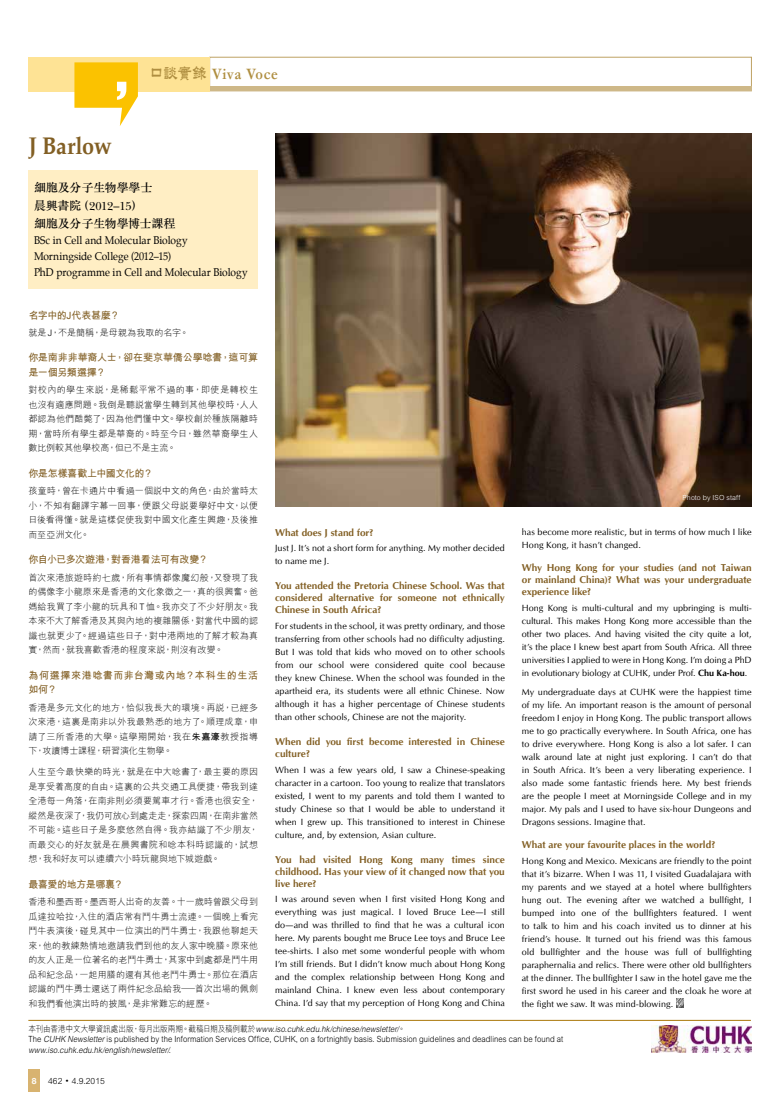
<style>
.page{position:relative;width:780px;height:1106px;background:#fff}
.page>*{position:absolute;margin:0;border:0;box-sizing:border-box;transform-origin:0 0}
.t1{font:600 60px "Lucida Fax";color:#fff}
.t2{font:700 24px "Palatino";letter-spacing:-.015em;color:#825f24;scale:.9 1}
.t3{font:700 16px "Garamond";letter-spacing:.05em;color:#af8e40;scale:.9 1}
.t4{font:500 12px/18px "M Sung HK";letter-spacing:-.02em;color:#000}
.t5{font:11px/16px "Palatino";letter-spacing:-.01em;color:#000;scale:.93 1}
.t6{font:700 10px/12px "CG Omega";color:#825f24;text-align:justify}
.t7{font:700 10px/14.5px "M Hei HK";letter-spacing:-.015em;color:#825f24}
.t8{font:700 10px/14.5px "M Hei HK";letter-spacing:.06em;color:#825f24}
.t9{font:700 10px "M Hei HK";letter-spacing:-.035em;color:#825f24}
.t10{font:9px/13px "CG Omega";letter-spacing:.01em;color:#000;text-align:justify}
.t11{font:300 9px/14.5px "M Hei HK";letter-spacing:.015em;color:#000;text-align:justify}
.t12{font:300 8.5px/10.5px "M Hei HK";letter-spacing:.01em;color:#000;scale:.9 1}
.t13{font:300 8.5px "M Hei HK";letter-spacing:.01em;color:#000}
.t14{font:700 8.5px "Helvetica Neue";color:#fff}
.t15{font:300 7px "M Hei HK";letter-spacing:.015em;color:#fff}
.s1{font-family:"M Li HK"}
.s2{font-family:"Palatino";font-weight:400}
.s3{font-weight:700}
.s4{font-style:italic}
.s5{font-size:6px}
</style>
<div class="page">
<div style="left:28px;top:1069px;width:12px;height:22px;background:#d8b370"></div>
<hr style="left:28px;top:1020px;width:722px;height:1px;background:#aa780a">
<img style="left:651px;top:1025px;width:100px;height:27px">
<div style="left:28px;top:170px;width:230px;height:118px;background:#ffeec4"></div>
<svg style="left:676px;top:999px;width:7px;height:8px"></svg>
<img style="left:275px;top:134px;width:476px;height:373px">
<div style="left:209px;top:57px;width:542px;height:34px;border:1px solid #bea263"></div>
<div style="left:28px;top:86px;width:723px;height:5px;background:#ceb888"></div>
<div style="left:28px;top:57px;width:182px;height:34px;background:#fee395"></div>
<svg style="left:74px;top:62px;width:64px;height:64px"></svg>
<h1 class="t1" style="left:113px;top:72px;width:18px">’</h1>
<h3 class="t3" style="left:149px;top:64px;width:144px"><span class="s1">口談實錄</span> Viva Voce</h3>
<h2 class="t2" style="left:28px;top:132px;width:94px">J Barlow</h2>
<h3 class="t4" style="left:34px;top:178px;width:143px">細胞及分子生物學學士<br>晨興書院（2012<span class="s2">–</span>15）<br>細胞及分子生物學博士課程</h3>
<p class="t5" style="left:34px;top:232px;width:231px">BSc in Cell and Molecular Biology<br>Morningside College (2012–15)<br>PhD programme in Cell and Molecular Biology</p>
<p class="t7" style="left:28px;top:307px;width:93px">名字中的J代表甚麼？</p>
<p class="t11" style="left:28px;top:325px;width:162px">就是J，不是簡稱，是母親為我取的名字。</p>
<p class="t7" style="left:28px;top:350px;width:231px">你是南非非華裔人士，卻在斐京華僑公學唸書，這可算是一個另類選擇？</p>
<p class="t11" style="left:28px;top:382px;width:231px">對校內的學生來說，是稀鬆平常不過的事，即使是轉校生也沒有適應問題。我倒是聽說當學生轉到其他學校時，人人都認為他們酷斃了，因為他們懂中文。學校創於種族隔離時期，當時所有學生都是華裔的。時至今日，雖然華裔學生人數比例較其他學校高，但已不是主流。</p>
<p class="t9" style="left:28px;top:466px;width:126px">你是怎樣喜歡上中國文化的？</p>
<p class="t11" style="left:28px;top:483px;width:231px">孩童時，曾在卡通片中看過一個說中文的角色，由於當時太小，不知有翻譯字幕一回事，便跟父母說要學好中文，以便日後看得懂。就是這樣促使我對中國文化產生興趣，及後推而至亞洲文化。</p>
<p class="t7" style="left:28px;top:551px;width:181px">你自小已多次遊港，對香港看法可有改變？</p>
<p class="t11" style="left:28px;top:569px;width:231px">首次來港旅遊時約七歲，所有事情都像魔幻般，又發現了我的偶像李小龍原來是香港的文化象徵之一，真的很興奮。爸媽給我買了李小龍的玩具和 T 恤。我亦交了不少好朋友。我本來不大了解香港及其與內地的複雜關係，對當代中國的認識也就更少了。經過這些日子，對中港兩地的了解才較為真實，然而，就我喜歡香港的程度來說，則沒有改變。</p>
<p class="t8" style="left:28px;top:667px;width:231px">為何選擇來港唸書而非台灣或內地？本科生的生活如何？</p>
<p class="t11" style="left:28px;top:699px;width:231px">香港是多元文化的地方，恰似我長大的環境。再說，已經多次來港，這裏是南非以外我最熟悉的地方了。順理成章，申請了三所香港的大學。這學期開始，我在<span class="s3">朱嘉濠</span>教授指導下，攻讀博士課程，研習演化生物學。</p>
<p class="t11" style="left:28px;top:764px;width:231px">人生至今最快樂的時光，就是在中大唸書了，最主要的原因是享受着高度的自由。這裏的公共交通工具便捷，帶我到達全港每一角落，在南非則必須要駕車才行。香港也很安全，縱然是夜深了，我仍可放心到處走走，探索四周，在南非當然不可能。這些日子是多麼悠然自得。我亦結識了不少朋友，而最交心的好友就是在晨興書院和唸本科時認識的，試想想，我和好友可以連續六小時玩龍與地下城遊戲。</p>
<p class="t9" style="left:28px;top:877px;width:97px">最喜愛的地方是哪裏？</p>
<p class="t11" style="left:28px;top:894px;width:231px">香港和墨西哥。墨西哥人出奇的友善。十一歲時曾跟父母到瓜達拉哈拉，入住的酒店常有鬥牛勇士流連。一個晚上看完鬥牛表演後，碰見其中一位演出的鬥牛勇士，我跟他聊起天來，他的教練熱情地邀請我們到他的友人家中晚膳。原來他的友人正是一位著名的老鬥牛勇士，其家中到處都是鬥牛用品和紀念品，一起用膳的還有其他老鬥牛勇士。那位在酒店認識的鬥牛勇士還送了兩件紀念品給我─首次出場的佩劍和我們看他演出時的披風，是非常難忘的經歷。</p>
<p class="t6" style="left:275px;top:526px;width:100px">What does J stand for?</p>
<p class="t10" style="left:275px;top:542px;width:231px">Just J. It’s not a short form for anything. My mother decided to name me J.</p>
<p class="t6" style="left:275px;top:579px;width:231px">You attended the Pretoria Chinese School. Was that considered alternative for someone not ethnically Chinese in South Africa?</p>
<p class="t10" style="left:275px;top:619px;width:231px">For students in the school, it was pretty ordinary, and those transferring from other schools had no difficulty adjusting.<br>But I was told that kids who moved on to other schools from our school were considered quite cool because they knew Chinese. When the school was founded in the apartheid era, its students were all ethnic Chinese. Now although it has a higher percentage of Chinese students than other schools, Chinese are not the majority.</p>
<p class="t6" style="left:275px;top:735px;width:231px">When did you first become interested in Chinese culture?</p>
<p class="t10" style="left:275px;top:763px;width:231px">When I was a few years old, I saw a Chinese-speaking character in a cartoon. Too young to realize that translators existed, I went to my parents and told them I wanted to study Chinese so that I would be able to understand it when I grew up. This transitioned to interest in Chinese culture, and, by extension, Asian culture.</p>
<p class="t6" style="left:275px;top:853px;width:231px">You had visited Hong Kong many times since childhood. Has your view of it changed now that you live here?</p>
<p class="t10" style="left:275px;top:893px;width:231px">I was around seven when I first visited Hong Kong and everything was just magical. I loved Bruce Lee—I still do—and was thrilled to find that he was a cultural icon here. My parents bought me Bruce Lee toys and Bruce Lee tee-shirts. I also met some wonderful people with whom I’m still friends. But I didn’t know much about Hong Kong and the complex relationship between Hong Kong and mainland China. I knew even less about contemporary China. I’d say that my perception of Hong Kong and China</p>
<p class="t15" style="left:682px;top:493px;width:59px">Photo by ISO staff</p>
<p class="t10" style="left:522px;top:525px;width:231px">has become more realistic, but in terms of how much I like<br>Hong Kong, it hasn’t changed.</p>
<p class="t6" style="left:522px;top:562px;width:231px">Why Hong Kong for your studies (and not Taiwan or mainland China)? What was your undergraduate experience like?</p>
<p class="t10" style="left:522px;top:601px;width:231px">Hong Kong is multi-cultural and my upbringing is multi&shy;cultural. This makes Hong Kong more accessible than the other two places. And having visited the city quite a lot, it’s the place I knew best apart from South Africa. All three universities I applied to were in Hong Kong. I’m doing a PhD in evolutionary biology at CUHK, under Prof. <span class="s3">Chu Ka-hou</span>.</p>
<p class="t10" style="left:522px;top:685px;width:231px">My undergraduate days at CUHK were the happiest time of my life. An important reason is the amount of personal freedom I enjoy in Hong Kong. The public transport allows me to go practically everywhere. In South Africa, one has to drive everywhere. Hong Kong is also a lot safer. I can walk around late at night just exploring. I can’t do that in South Africa. It’s been a very liberating experience. I also made some fantastic friends here. My best friends are the people I meet at Morningside College and in my major. My pals and I used to have six-hour Dungeons and Dragons sessions. Imagine that.</p>
<p class="t6" style="left:522px;top:838px;width:195px">What are your favourite places in the world?</p>
<p class="t10" style="left:522px;top:854px;width:231px">Hong Kong and Mexico. Mexicans are friendly to the point that it’s bizarre. When I was 11, I visited Guadalajara with my parents and we stayed at a hotel where bullfighters hung out. The evening after we watched a bullfight, I bumped into one of the bullfighters featured. I went to talk to him and his coach invited us to dinner at his friend’s house. It turned out his friend was this famous old bullfighter and the house was full of bullfighting paraphernalia and relics. There were other old bullfighters at the dinner. The bullfighter I saw in the hotel gave me the first sword he used in his career and the cloak he wore at the fight we saw. It was mind-blowing.</p>
<p class="t12" style="left:28px;top:1023px;width:596px">本刊由香港中文大學資訊處出版，每月出版兩期。截稿日期及稿例載於<span class="s4">www.iso.cuhk.edu.hk/chinese/newsletter/</span>。<br>The <span class="s4">CUHK Newsletter</span>is published by the Information Services Office, CUHK, on a fortnightly basis. Submission guidelines and deadlines can be found at <span class="s4">www.iso.cuhk.edu.hk/english/newsletter/</span>.</p>
<p class="t14" style="left:32px;top:1075px;width:6px">8</p>
<p class="t13" style="left:48px;top:1074px;width:58px">462 <span class="s5">•</span> 4.9.2015</p>
</div>
